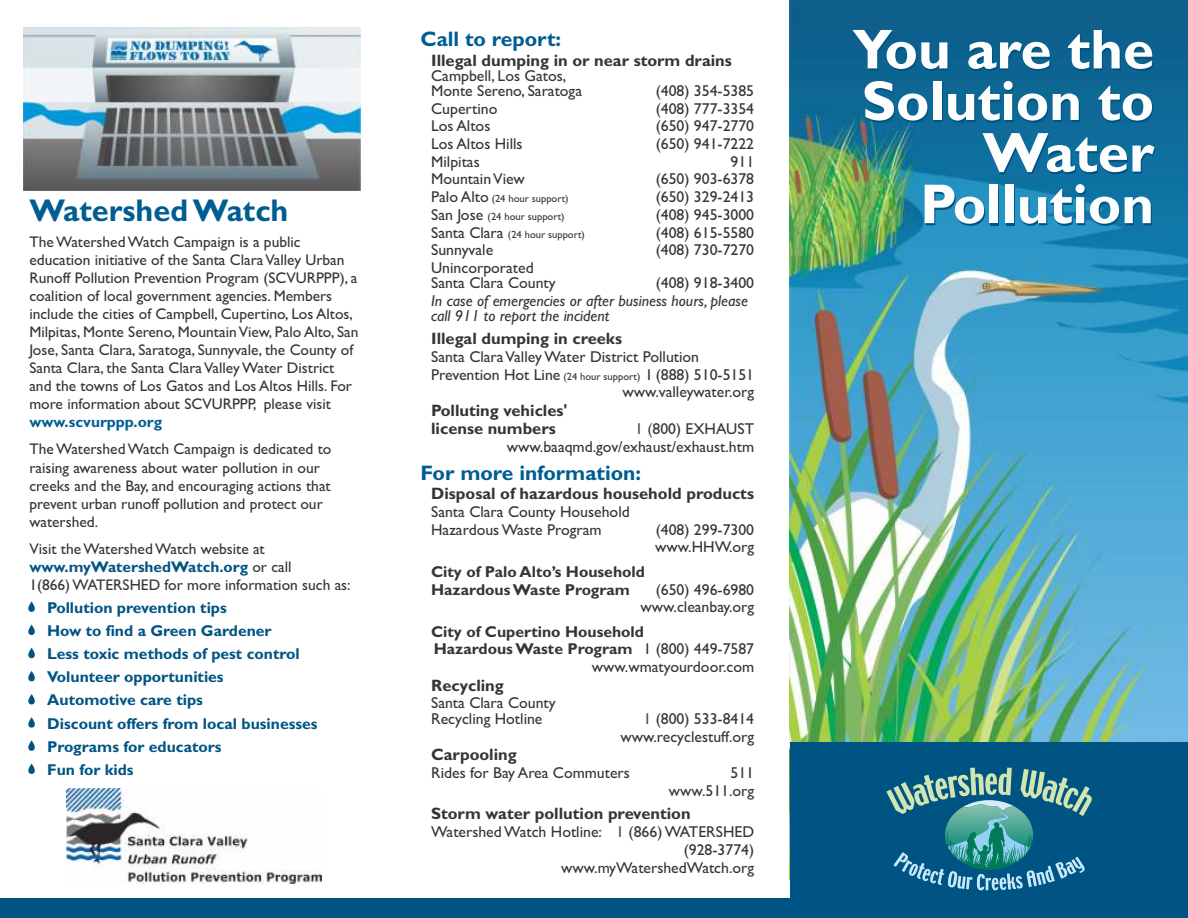
<style>
.page{position:relative;width:1188px;height:918px;background:#fff}
.page>*{position:absolute;margin:0;border:0;box-sizing:border-box;transform-origin:0 0}
.t1{font:700 56.4px/51.6px "Gill Sans";color:#fefefe;text-align:right}
.t2{font:700 31.5px "Gill Sans";color:#005d92}
.t3{font:700 21px "Gill Sans";color:#005d92}
.t4{font:700 16.5px/18.6px "Gill Sans";color:#373435}
.t5{font:15.75px/17.7px "Gill Sans";color:#373435}
.t6{font:700 15.75px/23.1px "Gill Sans";color:#005484}
.t7{font:700 15.75px/17.7px "Gill Sans";color:#373435}
.t8{font:italic 15.75px/15px "Gill Sans";color:#373435}
.t9{font:15.45px/18px "Gill Sans";color:#373435}
.t10{font:700 15.45px "Gill Sans";color:#005d92}
.t11{font:10.5px "Gill Sans";color:#373435}
.s1{font-weight:700;color:#005484}
.s2{color:#fefefe}
.s3{font-size:15.75px}
.s4{font-size:10.5px}
.s5{color:#4b4b4d}
.s6{font-weight:400}
</style>
<div class="page">
<img style="left:789px;top:0;width:399px;height:879px">
<div style="left:0;top:898px;width:1188px;height:20px;background:#005484"></div>
<div style="left:790px;top:742px;width:398px;height:176px;background:#005484"></div>
<svg style="left:886px;top:740px;width:293px;height:151px"></svg>
<img style="left:24px;top:28px;width:337px;height:162px">
<svg style="left:28px;top:601px;width:7px;height:11px"></svg>
<svg style="left:28px;top:625px;width:7px;height:10px"></svg>
<svg style="left:28px;top:648px;width:7px;height:10px"></svg>
<svg style="left:28px;top:671px;width:7px;height:10px"></svg>
<svg style="left:28px;top:694px;width:7px;height:10px"></svg>
<svg style="left:28px;top:717px;width:7px;height:11px"></svg>
<svg style="left:28px;top:740px;width:7px;height:11px"></svg>
<img style="left:66px;top:789px;width:256px;height:94px">
<svg style="left:28px;top:764px;width:7px;height:10px"></svg>
<h2 class="t2" style="left:29px;top:199px;width:261px">Watershed Watch</h2>
<p class="t9" style="left:29px;top:234px;width:331px">The Watershed Watch Campaign is a public education initiative of the Santa Clara Valley Urban Runoff Pollution Prevention Program (SCVURPPP), a coalition of local government agencies. Members include the cities of Campbell, Cupertino, Los Altos, Milpitas, Monte Sereno, Mountain View, Palo Alto, San Jose, Santa Clara, Saratoga, Sunnyvale, the County of Santa Clara, the Santa Clara Valley Water District and the towns of Los Gatos and Los Altos Hills. For more information about SCVURPPP, please visit</p>
<p class="t10" style="left:29px;top:416px;width:134px">www.scvurppp.org</p>
<p class="t9" style="left:29px;top:442px;width:303px">The Watershed Watch Campaign is dedicated to raising awareness about water pollution in our creeks and the Bay, and encouraging actions that prevent urban runoff pollution and protect our watershed.</p>
<p class="t9" style="left:29px;top:542px;width:323px">Visit the Watershed Watch website at <span class="s1">www.myWatershedWatch.org</span> or call<br>1(866) WATERSHED for more information such as:</p>
<p class="t6" style="left:34px;top:598px;width:285px"><span class="s2">o</span> Pollution prevention tips<br><span class="s2">o</span> How to find a Green Gardener<br><span class="s2">o</span> Less toxic methods of pest control<br><span class="s2">o</span> Volunteer opportunities<br><span class="s2">o</span> Automotive care tips<br><span class="s2">o</span> Discount offers from local businesses <span class="s2">o</span> Programs for educators<br><span class="s2">o</span> Fun for kids</p>
<h3 class="t3" style="left:421px;top:32px;width:142px">Call to report:</h3>
<p class="t4" style="left:431px;top:53px;width:302px">Illegal dumping in or near storm drains</p>
<p class="t5" style="left:431px;top:70px;width:152px;line-height:15px">Campbell, Los Gatos,<br>Monte Sereno, Saratoga</p>
<p class="t5" style="left:656px;top:83px;width:100px">(408) 354-5385</p>
<p class="t5" style="left:431px;top:101px;width:68px">Cupertino</p>
<p class="t5" style="left:656px;top:101px;width:100px">(408) 777-3354</p>
<p class="t5" style="left:431px;top:119px;width:61px">Los Altos</p>
<p class="t5" style="left:656px;top:119px;width:100px">(650) 947-2770</p>
<p class="t5" style="left:431px;top:137px;width:93px">Los Altos Hills</p>
<p class="t5" style="left:656px;top:137px;width:100px">(650) 941-7222</p>
<p class="t5" style="left:431px;top:154px;width:50px">Milpitas</p>
<p class="t5" style="left:731px;top:154px;width:25px">911</p>
<p class="t5" style="left:431px;top:172px;width:95px">Mountain View</p>
<p class="t5" style="left:656px;top:172px;width:100px">(650) 903-6378</p>
<p class="t11" style="left:431px;top:195px;width:139px"><span class="s3">Palo Alto</span> (24 hour support)</p>
<p class="t5" style="left:656px;top:190px;width:100px">(650) 329-2413</p>
<p class="t11" style="left:431px;top:213px;width:135px"><span class="s3">San Jose</span> (24 hour support)</p>
<p class="t5" style="left:656px;top:207px;width:100px">(408) 945-3000</p>
<p class="t11" style="left:431px;top:230px;width:155px"><span class="s3">Santa Clara</span> (24 hour support)</p>
<p class="t5" style="left:656px;top:225px;width:100px">(408) 615-5580</p>
<p class="t5" style="left:431px;top:243px;width:64px">Sunnyvale</p>
<p class="t5" style="left:656px;top:243px;width:100px">(408) 730-7270</p>
<p class="t5" style="left:431px;top:262px;width:126px;line-height:15px">Unincorporated<br>Santa Clara County</p>
<p class="t5" style="left:656px;top:275px;width:100px">(408) 918-3400</p>
<p class="t8" style="left:431px;top:295px;width:318px">In case of emergencies or after business hours, please call 911 to report the incident</p>
<p class="t4" style="left:431px;top:331px;width:192px">Illegal dumping in creeks</p>
<p class="t5" style="left:431px;top:349px;width:270px">Santa Clara Valley Water District Pollution</p>
<p class="t5" style="left:431px;top:367px;width:325px">Prevention Hot Line <span class="s4">(24 hour support)</span> 1 (888) 510-5151</p>
<p class="t5" style="left:622px;top:385px;width:133px">www.valleywater.org</p>
<p class="t4" style="left:431px;top:403px;width:138px">Polluting vehicles' license numbers</p>
<p class="t5" style="left:507px;top:422px;width:249px;text-align:right"><span class="s5">1 (</span>800) EXHAUST www.baaqmd.gov/exhaust/exhaust.htm</p>
<h3 class="t3" style="left:421px;top:465px;width:222px">For more information:</h3>
<p class="t4" style="left:431px;top:486px;width:324px">Disposal of hazardous household products</p>
<p class="t5" style="left:431px;top:505px;width:200px">Santa Clara County Household<br>Hazardous Waste Program</p>
<p class="t5" style="left:655px;top:522px;width:100px">(408) 299-7300 www.HHW.org</p>
<p class="t7" style="left:431px;top:564px;width:215px">City of Palo Alto’s Household<br>Hazardous Waste Program</p>
<p class="t5" style="left:641px;top:582px;width:115px;text-align:right">(650) 496-6980 www.cleanbay.org</p>
<p class="t7" style="left:431px;top:624px;width:214px">City of Cupertino Household</p>
<p class="t7" style="left:434px;top:642px;width:322px">Hazardous Waste Program <span class="s6">1 (800) 449-7587</span></p>
<p class="t5" style="left:592px;top:660px;width:164px">www.wmatyourdoor.com</p>
<p class="t4" style="left:431px;top:677px;width:74px">Recycling</p>
<p class="t5" style="left:431px;top:697px;width:126px;line-height:16px">Santa Clara County<br>Recycling Hotline</p>
<p class="t5" style="left:620px;top:712px;width:135px;text-align:right"><span class="s5">1</span> (800) 533-8414 www.recyclestuff.org</p>
<p class="t4" style="left:431px;top:747px;width:87px">Carpooling</p>
<p class="t5" style="left:431px;top:766px;width:200px">Rides for Bay Area Commuters</p>
<p class="t5" style="left:669px;top:766px;width:87px;text-align:right">511 www.511.org</p>
<p class="t4" style="left:431px;top:806px;width:261px">Storm water pollution prevention</p>
<p class="t5" style="left:431px;top:825px;width:325px;text-align:right">Watershed Watch Hotline: <span class="s5">1</span> (866) WATERSHED (928-3774)<br>www.myWatershedWatch.org</p>
<h1 class="t1" style="left:852px;top:30px;width:303px">You are the<br>Solution to<br>Water</h1>
<h1 class="t1" style="left:920px;top:184px;width:236px">Pollution</h1>
</div>
